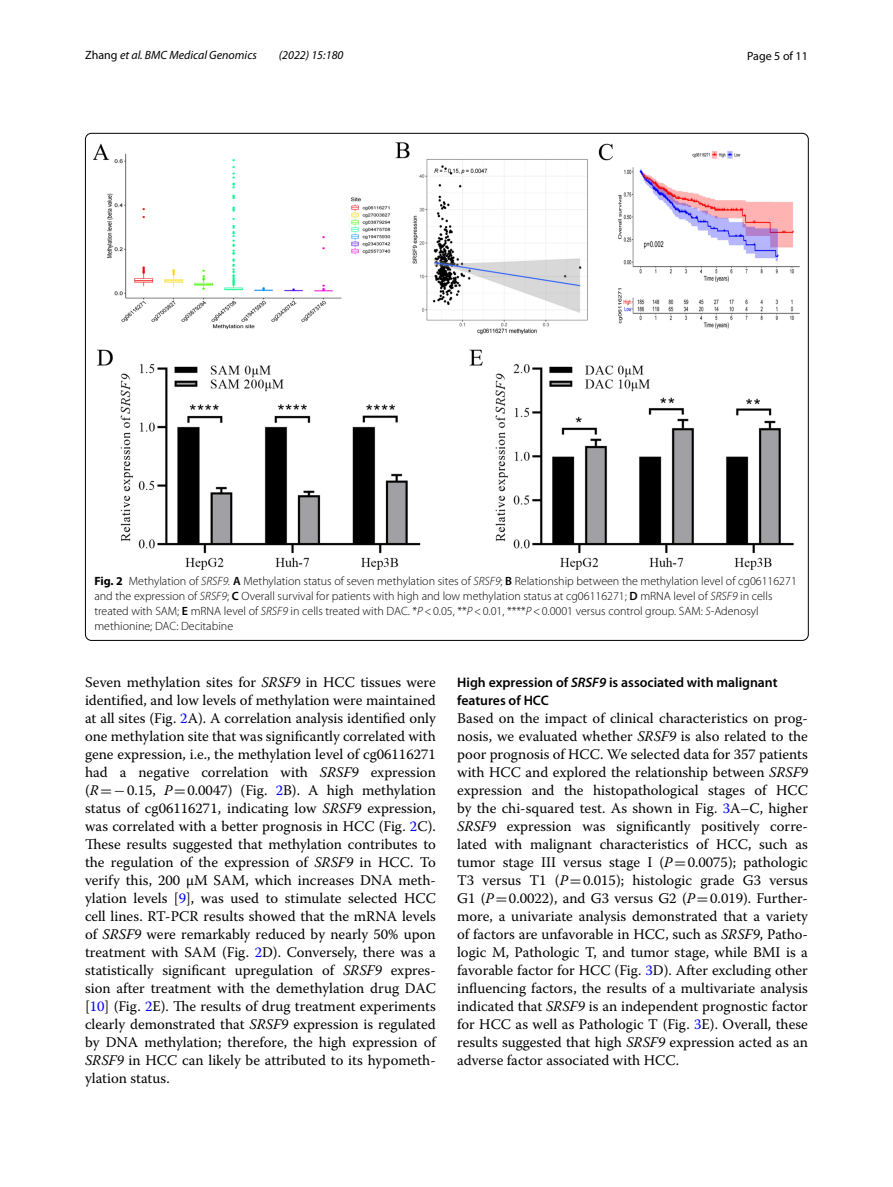
<style>
.page{position:relative;width:893px;height:1187px;background:#fff}
.page>*{position:absolute;margin:0;border:0;box-sizing:border-box;transform-origin:0 0}
.t1{font:14.7px/18px "Warnock Pro";color:#000;text-align:justify}
.t2{font:600 13.8px/18px "Myriad Pro";color:#000}
.t3{font:300 12px/15px "Myriad Pro";color:#000}
.t4{font:italic 12px "Myriad Pro";color:#000}
.t5{font:12px "Myriad Pro";color:#000}
.s1{font-style:normal}
.s2{font-weight:700}
.s3{font-style:italic}
.s4{font-weight:600}
.s5{color:#00f}
.s6{font-family:"MTSY"}
</style>
<div class="page">
<img style="left:94px;top:142px;width:706px;height:428px">
<p class="t4" style="left:85px;top:48px;width:173px"><span class="s1">Zhang</span> et al. BMC Medical Genomics</p>
<p class="t4" style="left:279px;top:48px;width:66px">(2022) 15:180</p>
<p class="t5" style="left:747px;top:48px;width:62px">Page 5 of 11</p>
<p class="t3" style="left:94px;top:573px;width:704px"><span class="s2">Fig. 2</span> Methylation of <span class="s3">SRSF9.</span> <span class="s4">A</span> Methylation status of seven methylation sites of <span class="s3">SRSF9</span>; <span class="s4">B</span> Relationship between the methylation level of cg06116271 and the expression of <span class="s3">SRSF9</span>; <span class="s4">C</span> Overall survival for patients with high and low methylation status at cg06116271; <span class="s4">D</span> mRNA level of <span class="s3">SRSF9</span> in cells treated with SAM; <span class="s4">E</span> mRNA level of <span class="s3">SRSF9</span> in cells treated with DAC. *<span class="s3">P</span>&lt;0.05, **<span class="s3">P</span>&lt;0.01, ****<span class="s3">P</span>&lt;0.0001 versus control group. SAM: <span class="s3">S</span>-Adenosyl methionine; DAC: Decitabine</p>
<p class="t1" style="left:85px;top:672px;width:352px">Seven methylation sites for <span class="s3">SRSF9</span> in HCC tissues were identified, and low levels of methylation were maintained at all sites (Fig. <span class="s5">2</span>A). A correlation analysis identified only one methylation site that was significantly correlated with gene expression, i.e., the methylation level of cg06116271 had a negative correlation with <span class="s3">SRSF9</span> expression (<span class="s3">R</span><span class="s6">=−</span>0.15, <span class="s3">P</span><span class="s6">=</span>0.0047) (Fig. <span class="s5">2</span>B). A high methylation status of cg06116271, indicating low <span class="s3">SRSF9</span> expression, was correlated with a better prognosis in HCC (Fig. <span class="s5">2</span>C).<br>These results suggested that methylation contributes to the regulation of the expression of <span class="s3">SRSF9</span> in HCC. To verify this, 200 μM SAM, which increases DNA meth&shy;ylation levels [<span class="s5">9</span>], was used to stimulate selected HCC cell lines. RT-PCR results showed that the mRNA levels of <span class="s3">SRSF9</span> were remarkably reduced by nearly 50% upon treatment with SAM (Fig. <span class="s5">2</span>D). Conversely, there was a statistically significant upregulation of <span class="s3">SRSF9</span> expres&shy;sion after treatment with the demethylation drug DAC [<span class="s5">10</span>] (Fig. <span class="s5">2</span>E). The results of drug treatment experiments clearly demonstrated that <span class="s3">SRSF9</span> expression is regulated by DNA methylation; therefore, the high expression of <span class="s3">SRSF9</span> in HCC can likely be attributed to its hypometh&shy;ylation status.</p>
<p class="t2" style="left:457px;top:672px;width:322px">High expression of <span class="s3">SRSF9</span> is associated with malignant features of HCC</p>
<p class="t1" style="left:457px;top:708px;width:352px">Based on the impact of clinical characteristics on prog&shy;nosis, we evaluated whether <span class="s3">SRSF9</span> is also related to the poor prognosis of HCC. We selected data for 357 patients with HCC and explored the relationship between <span class="s3">SRSF9 </span>expression and the histopathological stages of HCC by the chi-squared test. As shown in Fig. <span class="s5">3</span>A–C, higher <span class="s3">SRSF9</span> expression was significantly positively corre&shy;lated with malignant characteristics of HCC, such as tumor stage III versus stage I (<span class="s3">P</span><span class="s6">=</span>0.0075); pathologic T3 versus T1 (<span class="s3">P</span><span class="s6">=</span>0.015); histologic grade G3 versus G1 (<span class="s3">P</span><span class="s6">=</span>0.0022), and G3 versus G2 (<span class="s3">P</span><span class="s6">=</span>0.019). Further&shy;more, a univariate analysis demonstrated that a variety of factors are unfavorable in HCC, such as <span class="s3">SRSF9</span>, Patho&shy;logic M, Pathologic T, and tumor stage, while BMI is a favorable factor for HCC (Fig. <span class="s5">3</span>D). After excluding other influencing factors, the results of a multivariate analysis indicated that <span class="s3">SRSF9</span> is an independent prognostic factor for HCC as well as Pathologic T (Fig. <span class="s5">3</span>E). Overall, these results suggested that high <span class="s3">SRSF9</span> expression acted as an adverse factor associated with HCC.</p>
</div>
